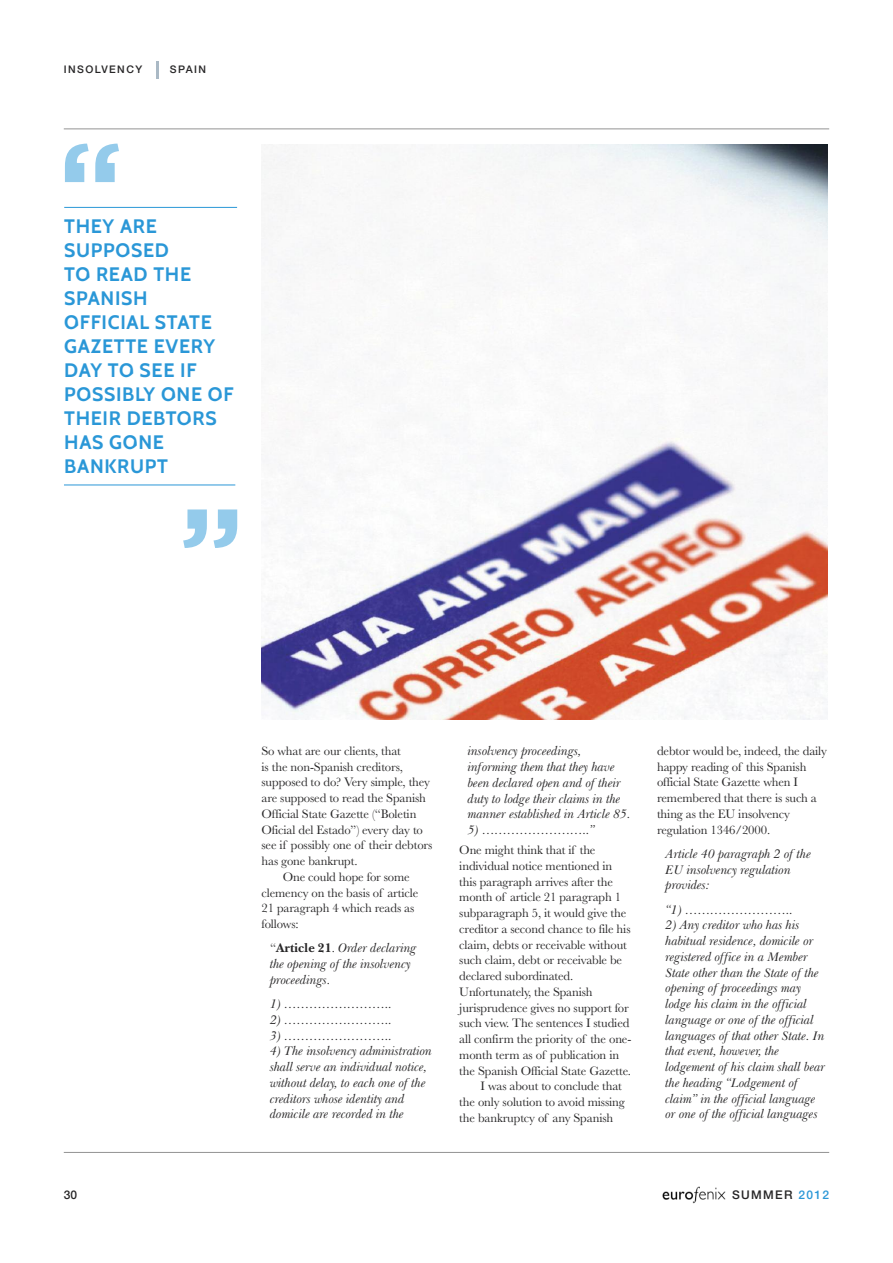
<style>
.page{position:relative;width:893px;height:1263px;background:#fff}
.page>*{position:absolute;margin:0;border:0;box-sizing:border-box;transform-origin:0 0}
.t1{font:700 119.55px "Gotham";color:#94cbeb}
.t2{font:700 19.5px/24px "Cabin";letter-spacing:.035em;color:#2a97d7}
.t3{font:12.75px/15.8px "Baskerville";letter-spacing:-.01em;color:#272627}
.t4{font:italic 12.75px/15.8px "Baskerville BT";letter-spacing:-.01em;color:#272627}
.t5{font:500 12px "Helvetica Neue";letter-spacing:.11em;color:#272627}
.t6{font:500 10.5px "Helvetica Neue";letter-spacing:.14em;color:#272627}
.s1{font-family:"Baskerville";font-style:normal}
.s2{font-weight:700;font-style:normal}
.s3{color:#2a97d7}
</style>
<div class="page">
<svg style="left:156px;top:62px;width:2px;height:17px"></svg>
<img style="left:662px;top:1186px;width:64px;height:18px">
<hr style="left:64px;top:1152px;width:765px;height:1px;background:#939393">
<hr style="left:64px;top:129px;width:765px;height:1px;background:#939393">
<hr style="left:64px;top:207px;width:173px;height:1px;background:#2a97d7">
<hr style="left:64px;top:485px;width:171px;height:1px;background:#2a97d7">
<img style="left:262px;top:145px;width:565px;height:574px">
<p class="t6" style="left:64px;top:65px;width:80px">INSOLVENCY</p>
<p class="t6" style="left:170px;top:65px;width:38px">SPAIN</p>
<h1 class="t1" style="left:58px;top:117px;width:66px">“</h1>
<h2 class="t2" style="left:64px;top:214px;width:171px">THEY ARE<br>SUPPOSED<br>TO READ THE<br>SPANISH<br>OFFICIAL STATE<br>GAZETTE EVERY<br>DAY TO SEE IF<br>POSSIBLY ONE OF<br>THEIR DEBTORS<br>HAS GONE<br>BANKRUPT</h2>
<h1 class="t1" style="left:179px;top:482px;width:66px">”</h1>
<p class="t3" style="left:261px;top:742px;width:141px">So what are our clients, that</p>
<p class="t3" style="left:261px;top:758px;width:143px">is the non-Spanish creditors,</p>
<p class="t3" style="left:261px;top:774px;width:170px">supposed to do? Very simple, they</p>
<p class="t3" style="left:261px;top:790px;width:166px">are supposed to read the Spanish</p>
<p class="t3" style="left:261px;top:805px;width:156px">Official State Gazette (“Boletin</p>
<p class="t3" style="left:261px;top:821px;width:163px">Oficial del Estado”) every day to</p>
<p class="t3" style="left:261px;top:837px;width:172px">see if possibly one of their debtors</p>
<p class="t3" style="left:261px;top:853px;width:97px">has gone bankrupt.</p>
<p class="t3" style="left:283px;top:868px;width:129px">One could hope for some</p>
<p class="t3" style="left:261px;top:884px;width:158px">clemency on the basis of article</p>
<p class="t3" style="left:261px;top:900px;width:154px">21 paragraph 4 which reads as</p>
<p class="t3" style="left:262px;top:916px;width:39px">follows:</p>
<p class="t4" style="left:270px;top:942px;width:148px"><span class="s1">“</span><span class="s2">Article 21</span><span class="s1">.</span> Order declaring the opening of the insolvency proceedings<span class="s1">.</span></p>
<p class="t4" style="left:270px;top:997px;width:123px">1) ……………………..</p>
<p class="t4" style="left:270px;top:1013px;width:123px">2) ……………………..</p>
<p class="t4" style="left:270px;top:1029px;width:123px">3) ……………………..</p>
<p class="t4" style="left:270px;top:1045px;width:164px">4) The insolvency administration shall serve an individual notice, without delay, to each one of the creditors whose identity and domicile are recorded in the</p>
<p class="t4" style="left:468px;top:745px;width:164px">insolvency proceedings, informing them that they have been declared open and of their duty to lodge their claims in the manner established in Article 85.</p>
<p class="t4" style="left:468px;top:823px;width:129px">5) ……………………..”</p>
<p class="t3" style="left:459px;top:842px;width:138px">One might think that if the</p>
<p class="t3" style="left:459px;top:858px;width:154px">individual notice mentioned in</p>
<p class="t3" style="left:459px;top:873px;width:155px">this paragraph arrives after the</p>
<p class="t3" style="left:459px;top:889px;width:163px">month of article 21 paragraph 1</p>
<p class="t3" style="left:459px;top:905px;width:169px">subparagraph 5, it would give the</p>
<p class="t3" style="left:459px;top:921px;width:173px">creditor a second chance to file his</p>
<p class="t3" style="left:459px;top:936px;width:169px">claim, debts or receivable without</p>
<p class="t3" style="left:459px;top:952px;width:164px">such claim, debt or receivable be</p>
<p class="t3" style="left:459px;top:968px;width:115px">declared subordinated.</p>
<p class="t3" style="left:459px;top:984px;width:135px">Unfortunately, the Spanish</p>
<p class="t3" style="left:459px;top:999px;width:171px">jurisprudence gives no support for</p>
<p class="t3" style="left:459px;top:1015px;width:172px">such view. The sentences I studied</p>
<p class="t3" style="left:459px;top:1031px;width:174px">all confirm the priority of the one-</p>
<p class="t3" style="left:459px;top:1047px;width:161px">month term as of publication in</p>
<p class="t3" style="left:459px;top:1062px;width:173px">the Spanish Official State Gazette.</p>
<p class="t3" style="left:481px;top:1078px;width:143px">I was about to conclude that</p>
<p class="t3" style="left:459px;top:1094px;width:167px">the only solution to avoid missing</p>
<p class="t3" style="left:459px;top:1110px;width:155px">the bankruptcy of any Spanish</p>
<p class="t3" style="left:657px;top:742px;width:171px">debtor would be, indeed, the daily happy reading of this Spanish official State Gazette when I remembered that there is such a thing as the EU insolvency regulation 1346/2000.</p>
<p class="t4" style="left:665px;top:847px;width:147px">Article 40 paragraph 2 of the<br>EU insolvency regulation provides:</p>
<p class="t4" style="left:665px;top:903px;width:129px">“1) ……………………..</p>
<p class="t4" style="left:665px;top:919px;width:161px">2) Any creditor who has his habitual residence, domicile or registered office in a Member<br>State other than the State of the opening of proceedings may lodge his claim in the official language or one of the official languages of that other State. In that event, however, the lodgement of his claim shall bear the heading “Lodgement of claim” in the official language or one of the official languages</p>
<p class="t5" style="left:64px;top:1191px;width:15px">30</p>
<p class="t5" style="left:732px;top:1191px;width:99px">SUMMER <span class="s3">2012</span></p>
</div>
